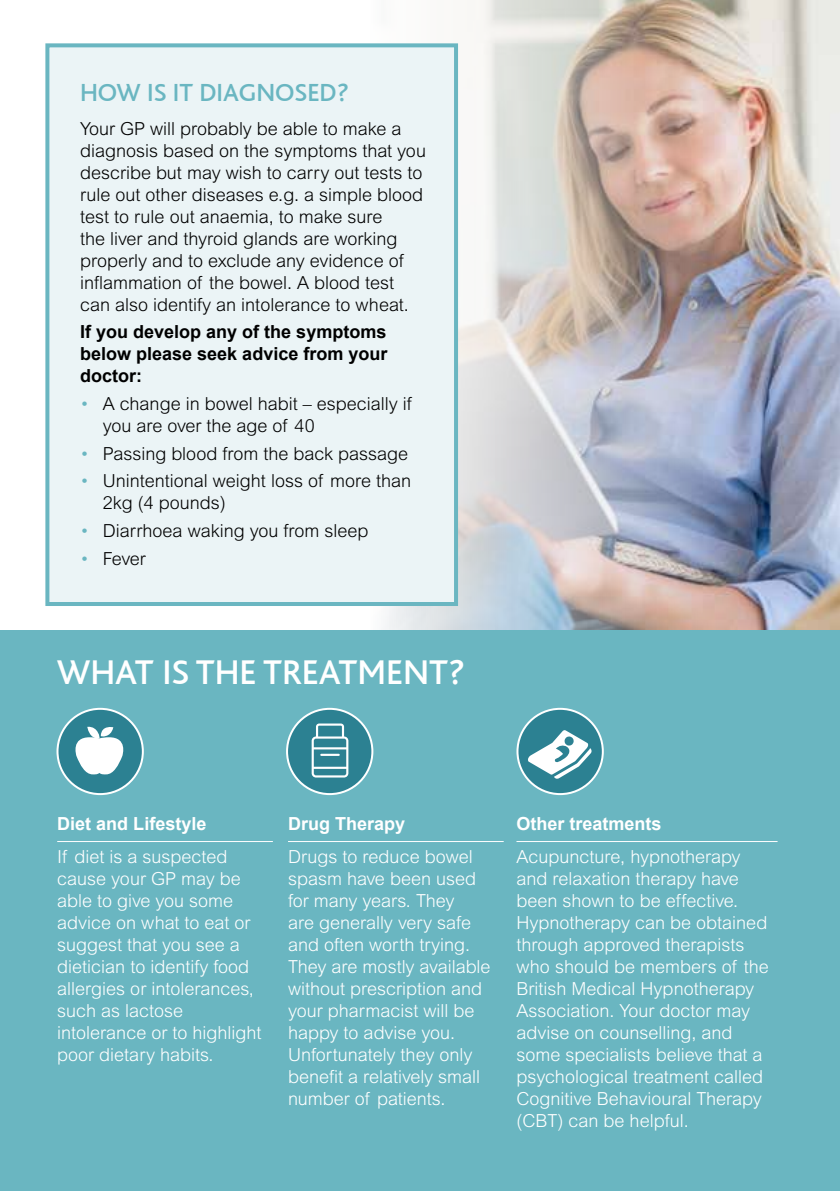
<style>
.page{position:relative;width:840px;height:1191px;background:#fff}
.page>*{position:absolute;margin:0;border:0;box-sizing:border-box;transform-origin:0 0}
.t1{font:500 36px "Bliss";color:#fff}
.t2{font:500 26px "Bliss";color:#6ab6c1}
.t3{font:300 18px/22px "Arial";color:#fff}
.t4{font:300 18px/22px "Arial";color:#000}
.t5{font:700 18px/22px "Arial";color:#000;text-align:justify}
.t6{font:700 18px "Arial";color:#fff}
.s1{color:#6ab6c1}
</style>
<div class="page">
<img style="left:370px;top:0;width:469px;height:631px">
<div style="left:0;top:631px;width:839px;height:560px;background:#6ab6c1"></div>
<div style="left:45px;top:43px;width:413px;height:563px;background:#ebf4f6;border:4px solid #6ab6c1"></div>
<hr style="left:57px;top:841px;width:216px;height:1px;background:#fff">
<hr style="left:288px;top:841px;width:215px;height:1px;background:#fff">
<hr style="left:516px;top:841px;width:261px;height:1px;background:#fff">
<svg style="left:57px;top:709px;width:86px;height:85px;background:#3a8999"></svg>
<div style="left:56px;top:708px;width:88px;height:87px;border:2px solid #fff;border-radius:50%"></div>
<svg style="left:287px;top:709px;width:85px;height:85px;background:#368797"></svg>
<div style="left:286px;top:708px;width:87px;height:87px;border:2px solid #fff;border-radius:50%"></div>
<svg style="left:517px;top:709px;width:85px;height:85px;background:#398999"></svg>
<div style="left:516px;top:708px;width:87px;height:87px;border:2px solid #fff;border-radius:50%"></div>
<svg style="left:527px;top:729px;width:65px;height:50px;background:#84b5bf"></svg>
<svg style="left:311px;top:723px;width:37px;height:54px;background:#64a2af"></svg>
<hr style="left:320px;top:753px;width:19px;height:3px;background:#fff">
<svg style="left:71px;top:724px;width:56px;height:50px;background:#a6cad1"></svg>
<h2 class="t2" style="left:80px;top:79px;width:270px">HOW IS IT DIAGNOSED?</h2>
<p class="t4" style="left:80px;top:117px;width:347px">Your GP will probably be able to make a diagnosis based on the symptoms that you describe but may wish to carry out tests to rule out other diseases e.g. a simple blood test to rule out anaemia, to make sure<br>the liver and thyroid glands are working properly and to exclude any evidence of inflammation of the bowel. A blood test can also identify an intolerance to wheat.</p>
<p class="t5" style="left:80px;top:321px;width:309px">If you develop any of the symptoms below please seek advice from your doctor:</p>
<p class="t4" style="left:103px;top:392px;width:310px;text-indent:-23px"><span class="s1">•</span> A change in bowel habit – especially if you are over the age of 40</p>
<p class="t4" style="left:80px;top:442px;width:329px"><span class="s1">•</span> Passing blood from the back passage</p>
<p class="t4" style="left:103px;top:470px;width:310px;text-indent:-23px"><span class="s1">•</span> Unintentional weight loss of more than<br>2kg (4 pounds)</p>
<p class="t4" style="left:80px;top:519px;width:290px"><span class="s1">•</span> Diarrhoea waking you from sleep</p>
<p class="t4" style="left:80px;top:547px;width:67px"><span class="s1">•</span> Fever</p>
<h1 class="t1" style="left:57px;top:653px;width:409px">WHAT IS THE TREATMENT?</h1>
<p class="t6" style="left:57px;top:811px;width:151px">Diet and Lifestyle</p>
<p class="t3" style="left:57px;top:845px;width:206px">If diet is a suspected cause your GP may be able to give you some advice on what to eat or suggest that you see a dietician to identify food allergies or intolerances, such as lactose intolerance or to highlight poor dietary habits.</p>
<p class="t6" style="left:288px;top:811px;width:119px">Drug Therapy</p>
<p class="t3" style="left:288px;top:845px;width:204px">Drugs to reduce bowel spasm have been used for many years. They<br>are generally very safe and often worth trying.<br>They are mostly available without prescription and your pharmacist will be happy to advise you.<br>Unfortunately they only benefit a relatively small number of patients.</p>
<p class="t6" style="left:516px;top:811px;width:147px">Other treatments</p>
<p class="t3" style="left:516px;top:845px;width:254px">Acupuncture, hypnotherapy and relaxation therapy have been shown to be effective.<br>Hypnotherapy can be obtained through approved therapists who should be members of the<br>British Medical Hypnotherapy<br>Association. Your doctor may advise on counselling, and some specialists believe that a psychological treatment called<br>Cognitive Behavioural Therapy (CBT) can be helpful.</p>
</div>
